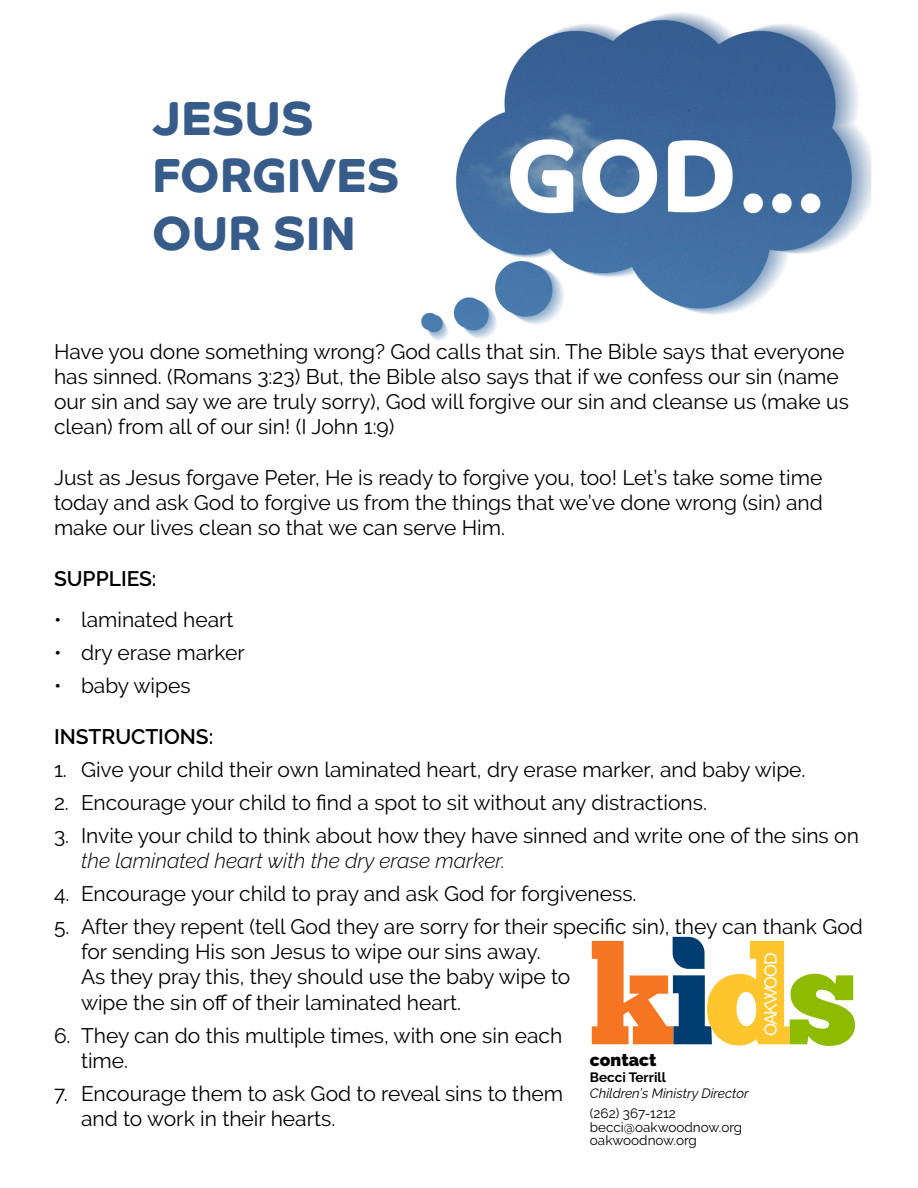
<style>
.page{position:relative;width:918px;height:1188px;background:#fff}
.page>*{position:absolute;margin:0;border:0;box-sizing:border-box;transform-origin:0 0}
.t1{font:700 48px/57.6px "Co Headline";color:#385c8a}
.t2{font:21px/25.2px "Raleway";color:#000}
.t3{font:600 21px "Raleway";color:#000}
.t4{font:900 17.4px "Raleway";color:#000}
.t5{font:500 17.4px "Raleway";letter-spacing:-.095em;color:#fff}
.t6{font:13.5px/13.5px "Raleway";color:#000}
.t7{font:italic 13.5px "Raleway";color:#000}
.t8{font:700 13.5px "Raleway";color:#000}
.s1{font-weight:300;font-style:italic}
</style>
<div class="page">
<img style="left:421px;top:12px;width:451px;height:329px">
<svg style="left:592px;top:937px;width:263px;height:109px"></svg>
<p class="t1" style="left:152px;top:89px;width:249px">JESUS<br>FORGIVES<br>OUR SIN</p>
<p class="t2" style="left:54px;top:339px;width:796px">Have you done something wrong? God calls that sin. The Bible says that everyone has sinned. (Romans 3:23) But, the Bible also says that if we confess our sin (name our sin and say we are truly sorry), God will forgive our sin and cleanse us (make us clean) from all of our sin! (I John 1:9)</p>
<p class="t2" style="left:54px;top:465px;width:770px;text-align:justify">Just as Jesus forgave Peter, He is ready to forgive you, too! Let’s take some time today and ask God to forgive us from the things that we’ve done wrong (sin) and make our lives clean so that we can serve Him.</p>
<p class="t3" style="left:54px;top:566px;width:104px">SUPPLIES:</p>
<p class="t2" style="left:54px;top:607px;width:181px">• laminated heart</p>
<p class="t2" style="left:54px;top:640px;width:192px">• dry erase marker</p>
<p class="t2" style="left:54px;top:673px;width:138px">• baby wipes</p>
<p class="t3" style="left:54px;top:724px;width:161px">INSTRUCTIONS:</p>
<p class="t2" style="left:54px;top:757px;width:753px">1. Give your child their own laminated heart, dry erase marker, and baby wipe.</p>
<p class="t2" style="left:54px;top:790px;width:655px">2. Encourage your child to find a spot to sit without any distractions.</p>
<p class="t2" style="left:81px;top:823px;width:779px;text-indent:-27px">3. Invite your child to think about how they have sinned and write one of the sins on <span class="s1">the laminated heart with the dry erase marker.</span></p>
<p class="t2" style="left:54px;top:881px;width:584px">4. Encourage your child to pray and ask God for forgiveness.</p>
<p class="t2" style="left:81px;top:914px;width:783px;text-indent:-27px">5. After they repent (tell God they are sorry for their specific sin), they can thank God for sending His son Jesus to wipe our sins away.<br>As they pray this, they should use the baby wipe to<br>wipe the sin off of their laminated heart.</p>
<p class="t2" style="left:81px;top:1023px;width:483px;text-indent:-27px">6. They can do this multiple times, with one sin each time.</p>
<p class="t2" style="left:81px;top:1081px;width:484px;text-indent:-27px">7. Encourage them to ask God to reveal sins to them and to work in their hearts.</p>
<p class="t5" style="left:761px;top:1036px;width:85px;rotate:-90deg">OAKWOOD</p>
<p class="t4" style="left:590px;top:1050px;width:68px">contact</p>
<p class="t8" style="left:590px;top:1070px;width:78px">Becci Terrill</p>
<p class="t7" style="left:590px;top:1086px;width:160px">Children’s Ministry Director</p>
<p class="t6" style="left:590px;top:1107px;width:154px">(262) 367-1212 becci@oakwoodnow.org oakwoodnow.org</p>
</div>
